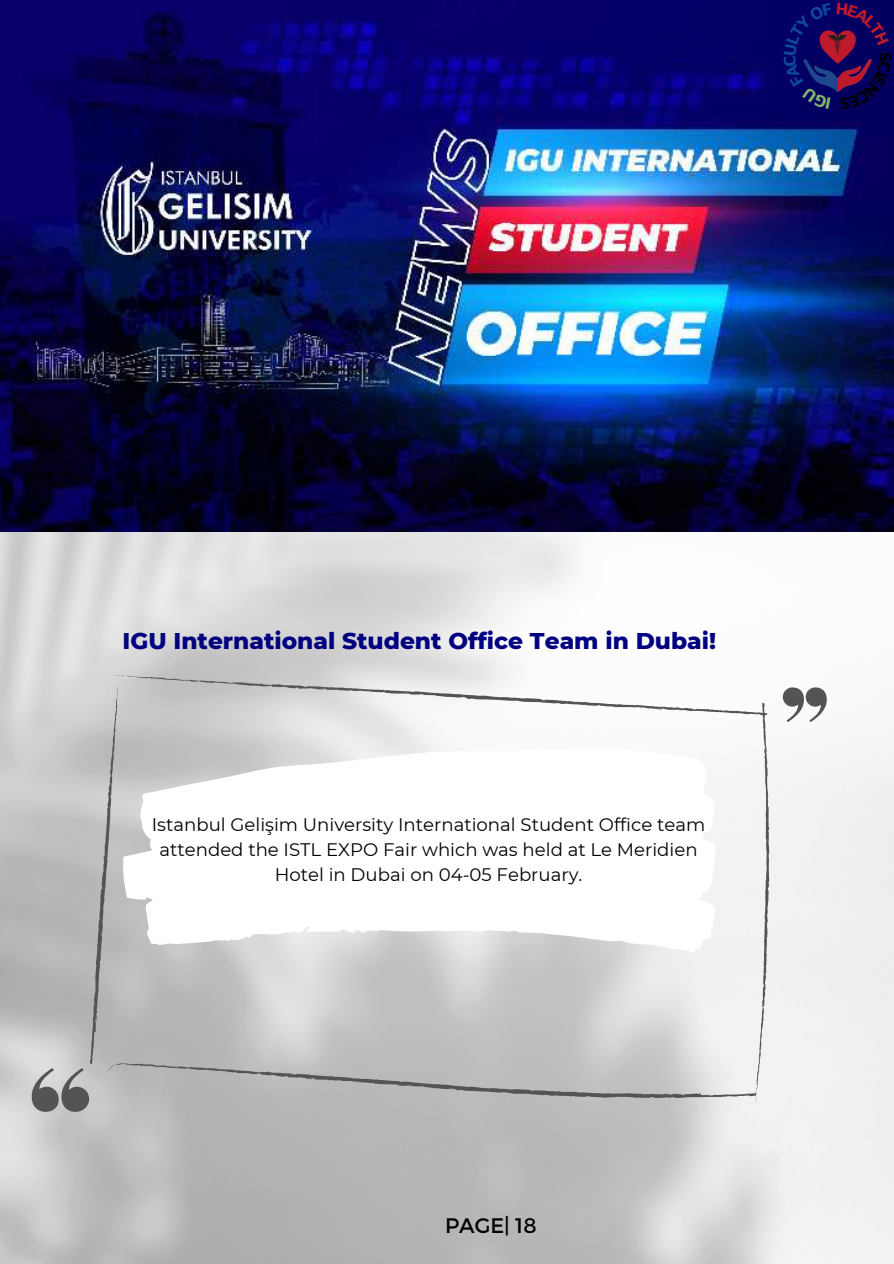
<style>
.page{position:relative;width:894px;height:1264px;background:#fff}
.page>*{position:absolute;margin:0;border:0;box-sizing:border-box;transform-origin:0 0}
.t1{font:800 23.25px "Montserrat";color:#000080}
.t2{font:21px "Montserrat";color:#000}
.t3{font:18.15px/24.8px "Montserrat";color:#000;text-align:center}
</style>
<div class="page">
<img style="left:0;top:531px;width:893px;height:732px">
<svg style="left:89px;top:663px;width:693px;height:448px"></svg>
<svg style="left:32px;top:1067px;width:57px;height:44px;background:#919191"></svg>
<svg style="left:782px;top:687px;width:44px;height:35px"></svg>
<svg style="left:122px;top:747px;width:593px;height:205px"></svg>
<img style="left:0;top:0;width:893px;height:531px">
<svg style="left:783px;top:2px;width:108px;height:108px;background:#17055d"></svg>
<p class="t1" style="left:123px;top:627px;width:594px">IGU International Student Office Team in Dubai!</p>
<p class="t3" style="left:152px;top:812px;width:555px">Istanbul Gelişi m University International Student Office team attended the ISTL EXPO Fai r which was held at Le Meridien<br>Hotel i n Dubai on 04-05 February.</p>
<p class="t2" style="left:445px;top:1211px;width:93px">PAGE| 18</p>
</div>
